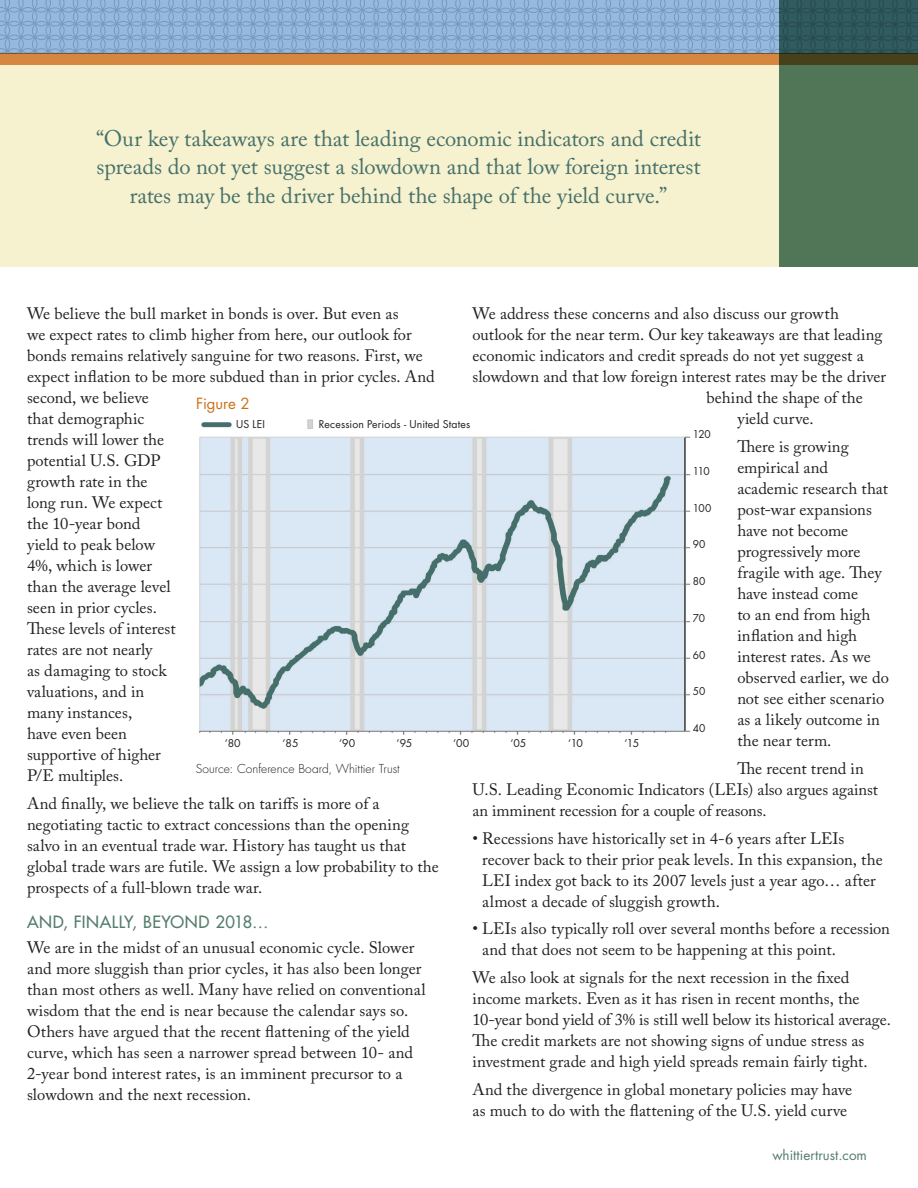
<style>
.page{position:relative;width:918px;height:1188px;background:#fff}
.page>*{position:absolute;margin:0;border:0;box-sizing:border-box;transform-origin:0 0}
.t1{font:22.5px/28.5px "Adobe Caslon Pro";color:#45706b;text-align:center}
.New_Body_Copy{font:16.5px/21px "Adobe Caslon Pro";letter-spacing:.005em;color:#231f20}
.New_Body_Copy-2{font:16.5px "Futura";letter-spacing:.03em;color:#547d6c}
.New_Body_Copy-3{font:15px "Futura";letter-spacing:-.005em;color:#ce7018}
.t2{font:13.5px "Futura";color:#547d6c}
.New_Body_Copy-4{font:300 12px "Futura";color:#231f20}
.New_Body_Copy-5{font:10.5px "Futura";letter-spacing:.005em;color:#231f20}
.s1{color:#fff}
</style>
<div class="page">
<svg style="left:0;top:0;width:779px;height:53px;background:#8cb0d6"></svg>
<div style="left:0;top:53px;width:918px;height:12px;background:#d7863f"></div>
<div style="left:0;top:65px;width:918px;height:202px;background:#f6f1ce"></div>
<svg style="left:779px;top:0;width:139px;height:267px;background:#496d54"></svg>
<img style="left:199px;top:419px;width:492px;height:316px">
<p class="t1" style="left:96px;top:124px;width:607px">“Our key takeaways are that leading economic indicators and credit spreads do not yet suggest a slowdown and that low foreign interest rates may be the driver behind the shape of the yield curve.”</p>
<p class="New_Body_Copy" style="left:27px;top:303px;width:409px">We believe the bull market in bonds is over. But even as<br>we expect rates to climb higher from here, our outlook for bonds remains relatively sanguine for two reasons. First, we expect inflation to be more subdued than in prior cycles. And second, we believe<br>that demographic<br>trends will lower the<br>potential U.S. GDP<br>growth rate in the<br>long run. We expect<br>the 10-year bond<br>yield to peak below<br>4%, which is lower<br>than the average level<br>seen in prior cycles.<br>These levels of interest<br>rates are not nearly<br>as damaging to stock<br>valuations, and in<br>many instances,<br>have even been<br>supportive of higher<br>P/E multiples.</p>
<p class="New_Body_Copy" style="left:27px;top:793px;width:413px">And finally, we believe the talk on tariffs is more of a negotiating tactic to extract concessions than the opening salvo in an eventual trade war. History has taught us that global trade wars are futile. We assign a low probability to the prospects of a full-blown trade war.</p>
<p class="New_Body_Copy-2" style="left:27px;top:911px;width:243px">AND, FINALLY, BEYOND 2018…</p>
<p class="New_Body_Copy" style="left:27px;top:937px;width:400px">We are in the midst of an unusual economic cycle. Slower and more sluggish than prior cycles, it has also been longer than most others as well. Many have relied on conventional wisdom that the end is near because the calendar says so.<br>Others have argued that the recent flattening of the yield curve, which has seen a narrower spread between 10- and 2-year bond interest rates, is an imminent precursor to a slowdown and the next recession.</p>
<p class="New_Body_Copy" style="left:472px;top:303px;width:368px">We address these concerns and also discuss our growth</p>
<p class="New_Body_Copy" style="left:472px;top:324px;width:412px">outlook for the near term. Our key takeaways are that leading</p>
<p class="New_Body_Copy" style="left:472px;top:345px;width:393px">economic indicators and credit spreads do not yet suggest a</p>
<p class="New_Body_Copy" style="left:472px;top:366px;width:415px">slowdown and that low foreign interest rates may be the driver</p>
<p class="New_Body_Copy" style="left:706px;top:387px;width:158px">behind the shape of the</p>
<p class="New_Body_Copy" style="left:737px;top:408px;width:78px">yield curve.</p>
<p class="New_Body_Copy" style="left:737px;top:436px;width:153px">There is growing empirical and academic research that post-war expansions have not become progressively more fragile with age. They have instead come<br>to an end from high inflation and high interest rates. As we observed earlier, we do not see either scenario as a likely outcome in the near term.</p>
<p class="New_Body_Copy" style="left:472px;top:758px;width:407px;text-indent:265px">The recent trend in<br>U.S. Leading Economic Indicators (LEIs) also argues against an imminent recession for a couple of reasons.</p>
<p class="New_Body_Copy" style="left:482px;top:827px;width:402px;text-indent:-10px">• Recessions have historically set in 4-6 years after LEIs recover back to their prior peak levels. In this expansion, the LEI index got back to its 2007 levels just a year ago… after almost a decade of sluggish growth.</p>
<p class="New_Body_Copy" style="left:482px;top:918px;width:409px;text-indent:-10px">• LEIs also typically roll over several months before a recession and that does not seem to be happening at this point.</p>
<p class="New_Body_Copy" style="left:472px;top:967px;width:420px">We also look at signals for the next recession in the fixed income markets. Even as it has risen in recent months, the 10-year bond yield of 3% is still well below its historical average.<br>The credit markets are not showing signs of undue stress as investment grade and high yield spreads remain fairly tight.</p>
<p class="New_Body_Copy" style="left:472px;top:1079px;width:381px">And the divergence in global monetary policies may have as much to do with the flattening of the U.S. yield curve</p>
<p class="New_Body_Copy-3" style="left:196px;top:394px;width:55px">Figure 2</p>
<p class="New_Body_Copy-5" style="left:236px;top:417px;width:30px">US LEI</p>
<p class="New_Body_Copy-5" style="left:319px;top:417px;width:153px">Recession Periods - United States</p>
<p class="New_Body_Copy-5" style="left:693px;top:427px;width:19px">120</p>
<p class="New_Body_Copy-5" style="left:693px;top:464px;width:18px">110</p>
<p class="New_Body_Copy-5" style="left:693px;top:500px;width:20px">100</p>
<p class="New_Body_Copy-5" style="left:693px;top:537px;width:14px">90</p>
<p class="New_Body_Copy-5" style="left:693px;top:574px;width:14px">80</p>
<p class="New_Body_Copy-5" style="left:693px;top:611px;width:14px">70</p>
<p class="New_Body_Copy-5" style="left:693px;top:647px;width:14px">60</p>
<p class="New_Body_Copy-5" style="left:693px;top:684px;width:14px">50</p>
<p class="New_Body_Copy-5" style="left:693px;top:721px;width:14px">40</p>
<p class="New_Body_Copy-5" style="left:225px;top:736px;width:17px">‘80</p>
<p class="New_Body_Copy-5" style="left:283px;top:736px;width:17px">‘85</p>
<p class="New_Body_Copy-5" style="left:339px;top:736px;width:18px">‘90</p>
<p class="New_Body_Copy-5" style="left:397px;top:736px;width:17px">‘95</p>
<p class="New_Body_Copy-5" style="left:453px;top:736px;width:18px">‘00</p>
<p class="New_Body_Copy-5" style="left:510px;top:736px;width:18px">‘05</p>
<p class="New_Body_Copy-5" style="left:568px;top:736px;width:16px">‘10</p>
<p class="New_Body_Copy-5" style="left:624px;top:736px;width:16px">‘15</p>
<p class="New_Body_Copy-4" style="left:196px;top:761px;width:205px">Source: Conference Board, Whittier Trust</p>
<p class="t2" style="left:772px;top:1145px;width:109px">whittiertrust.com <span class="s1">2</span></p>
</div>
